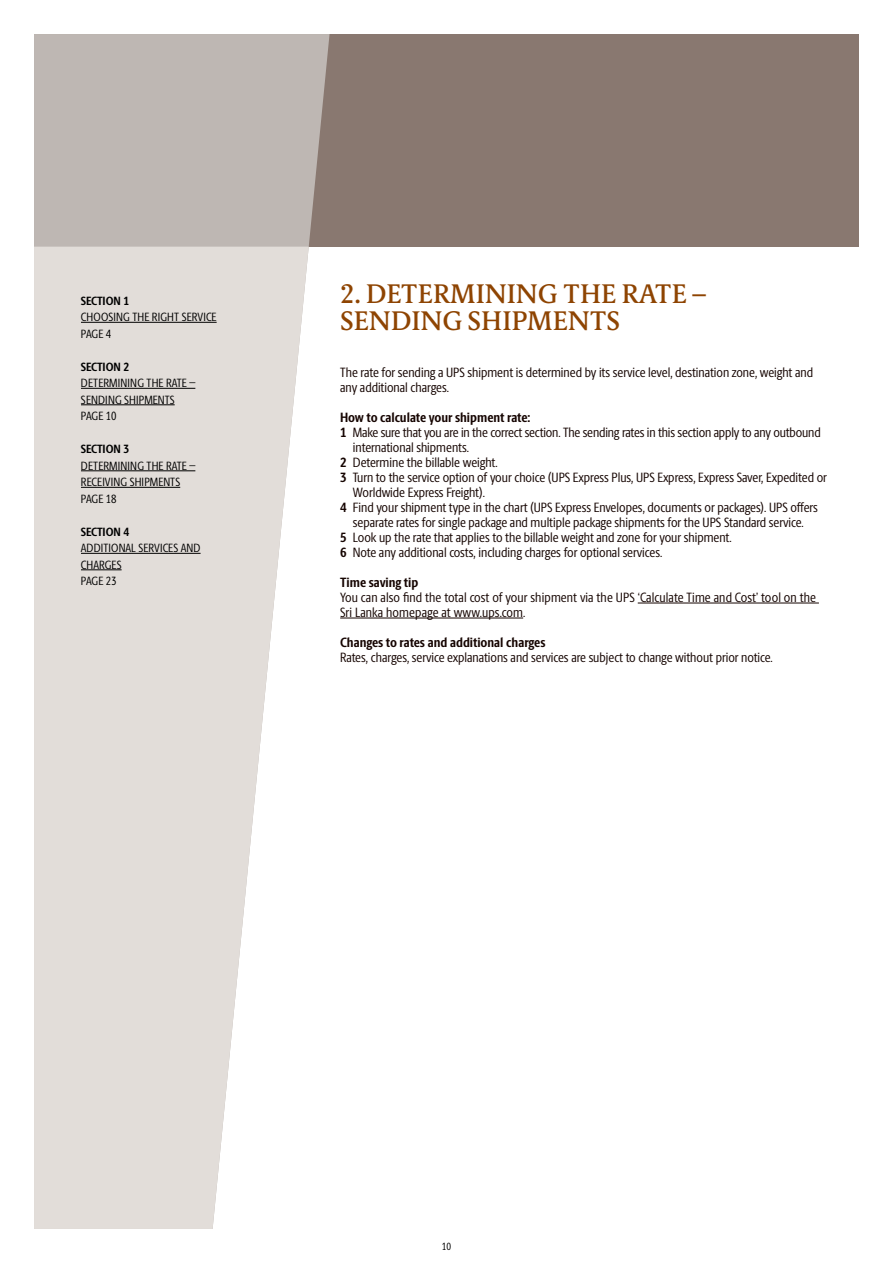
<style>
.page{position:relative;width:893px;height:1263px;background:#fff}
.page>*{position:absolute;margin:0;border:0;box-sizing:border-box;transform-origin:0 0}
.t1{font:500 27px/27px "UPS Berlingske Serif Tx";color:#8e4402}
.t2{font:13.5px/15px "UPS Berlingske Sans Cn";color:#150400}
.t3{font:700 13.5px "UPS Berlingske Sans Cn";color:#150400}
.t4{font:12px/16.5px "UPS Berlingske Sans Cn";letter-spacing:.01em;color:#000}
.t5{font:700 12px "UPS Berlingske Sans Cn";letter-spacing:-.005em;color:#000}
.t6{font:10.5px "UPS Berlingske Sans Cn";color:#000}
.s1{font-weight:700}
</style>
<div class="page">
<div style="left:34px;top:34px;width:825px;height:213px;background:#897870"></div>
<div style="left:34px;top:34px;width:296px;height:213px;background:#beb7b3"></div>
<svg style="left:34px;top:247px;width:275px;height:982px;fill:#e2ddd9"></svg>
<hr style="left:638px;top:603px;width:181px;height:1px;background:#150400">
<hr style="left:340px;top:618px;width:183px;height:1px;background:#150400">
<hr style="left:81px;top:322px;width:136px;height:1px;background:#000">
<hr style="left:81px;top:388px;width:114px;height:1px;background:#000">
<hr style="left:81px;top:404px;width:94px;height:1px;background:#000">
<hr style="left:81px;top:470px;width:114px;height:1px;background:#000">
<hr style="left:81px;top:487px;width:99px;height:1px;background:#000">
<hr style="left:81px;top:553px;width:120px;height:1px;background:#000">
<hr style="left:81px;top:569px;width:41px;height:1px;background:#000">
<p class="t5" style="left:81px;top:291px;width:50px">SECTION 1</p>
<p class="t4" style="left:81px;top:308px;width:137px">CHOOSING THE RIGHT SERVICE<br>PAGE 4</p>
<p class="t5" style="left:81px;top:357px;width:50px">SECTION 2</p>
<p class="t4" style="left:81px;top:374px;width:116px">DETERMINING THE RATE –<br>SENDING SHIPMENTS<br>PAGE 10</p>
<p class="t5" style="left:81px;top:440px;width:50px">SECTION 3</p>
<p class="t4" style="left:81px;top:457px;width:116px">DETERMINING THE RATE –<br>RECEIVING SHIPMENTS<br>PAGE 18</p>
<p class="t5" style="left:81px;top:522px;width:50px">SECTION 4</p>
<p class="t4" style="left:81px;top:539px;width:121px">ADDITIONAL SERVICES AND<br>CHARGES<br>PAGE 23</p>
<h1 class="t1" style="left:340px;top:281px;width:367px">2. DETERMINING THE RATE –<br>SENDING SHIPMENTS</h1>
<p class="t2" style="left:340px;top:364px;width:474px">The rate for sending a UPS shipment is determined by its service level, destination zone, weight and any additional charges.</p>
<p class="t3" style="left:340px;top:407px;width:192px">How to calculate your shipment rate:</p>
<p class="t2" style="left:340px;top:424px;width:482px"><span class="s1">1</span> Make sure that you are in the correct section. The sending rates in this section apply to any outbound</p>
<p class="t2" style="left:353px;top:439px;width:118px">international shipments.</p>
<p class="t2" style="left:340px;top:454px;width:159px"><span class="s1">2</span> Determine the billable weight.</p>
<p class="t2" style="left:340px;top:469px;width:488px"><span class="s1">3</span> Turn to the service option of your choice (UPS Express Plus, UPS Express, Express Saver, Expedited or</p>
<p class="t2" style="left:353px;top:484px;width:134px">Worldwide Express Freight).</p>
<p class="t2" style="left:340px;top:499px;width:479px"><span class="s1">4</span> Find your shipment type in the chart (UPS Express Envelopes, documents or packages). UPS offers</p>
<p class="t2" style="left:353px;top:514px;width:452px">separate rates for single package and multiple package shipments for the UPS Standard service.</p>
<p class="t2" style="left:340px;top:529px;width:393px"><span class="s1">5</span> Look up the rate that applies to the billable weight and zone for your shipment.</p>
<p class="t2" style="left:340px;top:544px;width:324px"><span class="s1">6</span> Note any additional costs, including charges for optional services.</p>
<p class="t3" style="left:340px;top:572px;width:80px">Time saving tip</p>
<p class="t2" style="left:340px;top:589px;width:477px">You can also find the total cost of your shipment via the UPS ‘Calculate Time and Cost’ tool on the<br>Sri Lanka homepage at www.ups.com.</p>
<p class="t3" style="left:340px;top:632px;width:207px">Changes to rates and additional charges</p>
<p class="t2" style="left:340px;top:649px;width:434px">Rates, charges, service explanations and services are subject to change without prior notice.</p>
<p class="t6" style="left:442px;top:1239px;width:11px">10</p>
</div>
